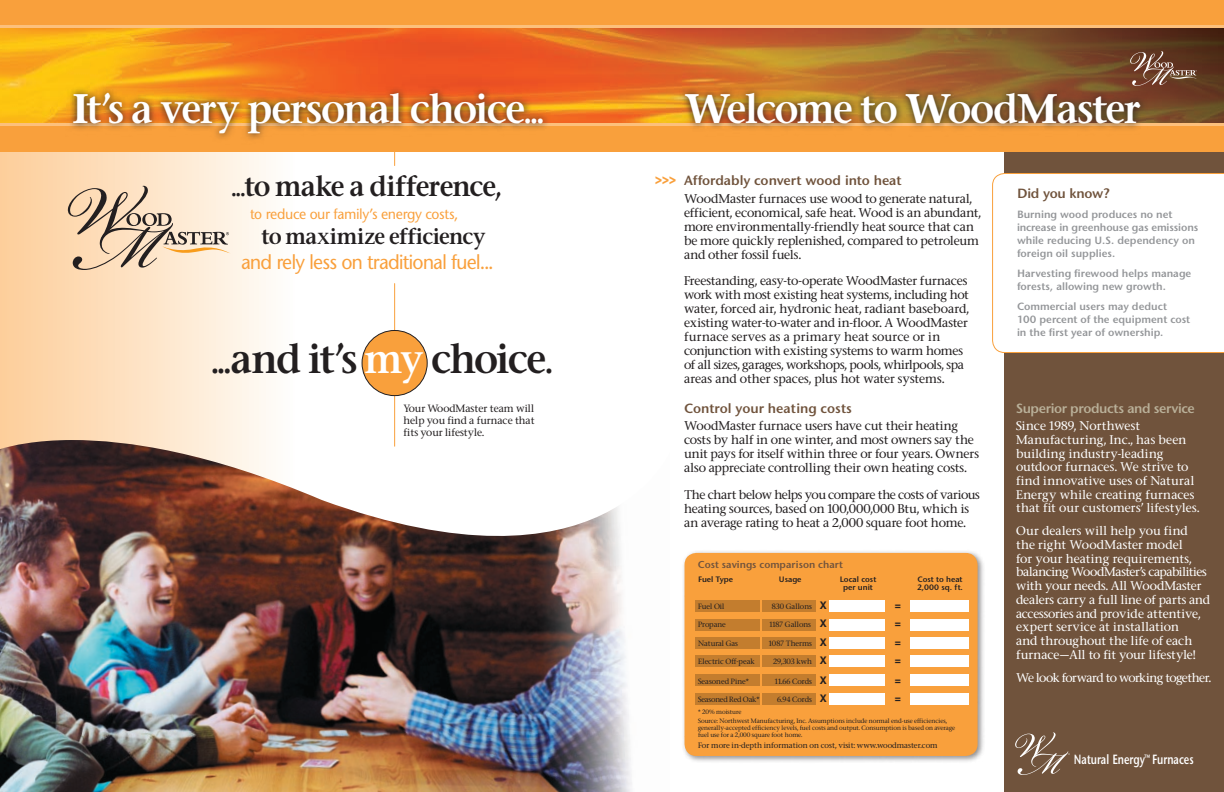
<style>
.page{position:relative;width:1224px;height:792px;background:#fff}
.page>*{position:absolute;margin:0;border:0;box-sizing:border-box;transform-origin:0 0}
.t1{font:600 39.1px "Stone Serif";letter-spacing:-.045em;color:#fff;scale:.95 1}
.t2{font:600 39.1px "Stone Serif";letter-spacing:-.055em;color:#231f20;scale:.95 1}
.t3{font:600 27.1px "Stone Serif";letter-spacing:-.035em;color:#231f20;scale:.95 1}
.t4{font:21.1px "Stone Sans Medium DTC";letter-spacing:-.05em;color:#f9a03c;scale:.95 1}
.t5{font:600 21.1px "Stone Serif";letter-spacing:-.03em;color:#231f20;scale:.95 1}
.t6{font:15.1px "Stone Sans Medium DTC";letter-spacing:-.03em;color:#f9a03c;scale:.95 1}
.t7{font:14px "Stone Sans Semi Bold DTC";color:#70533c}
.t8{font:14px "Stone Sans Semi Bold DTC";letter-spacing:-.03em;color:#b9b099}
.t9{font:14px "Stone Sans Semi Bold DTC";color:#fff;scale:.75 1}
.t10{font:14px "Stone Sans Semi Bold DTC";color:#f9a03c}
.t11{font:500 12px/14px "Stone Serif";letter-spacing:-.01em;color:#231f20}
.t12{font:500 11.9px/13.7px "Stone Serif";letter-spacing:.005em;color:#fff}
.t13{font:500 11.9px "Stone Serif";letter-spacing:-.045em;color:#fff}
.t14{font:11px/13px "Stone Sans Semi Bold DTC";color:#939598}
.t15{font:10.5px "Stone Sans Semi Bold DTC";color:#70533c}
.t16{font:700 10.5px "Helvetica";color:#231f20}
.t17{font:500 10px/12px "Stone Serif";color:#231f20;text-align:justify}
.t18{font:8.2px "Stone Sans Semi Bold DTC";color:#231f20}
.t19{font:500 7.5px "Stone Serif";color:#231f20}
.t20{font:500 7.2px "Stone Serif";color:#231f20}
.t21{font:500 7.2px "Stone Serif";letter-spacing:-.025em;color:#231f20}
.t22{font:500 6px/9.2px "Stone Serif";color:#231f20}
.s1{color:#fff}
.s2{font-family:"Helvetica";font-weight:700;font-size:10.5px}
</style>
<div class="page">
<div style="left:0;top:151px;width:297px;height:371px;background:linear-gradient(to right,#fdcd98,#fefefc)"></div>
<hr style="left:394px;top:284px;width:1px;height:162px;background:#f9a03c">
<div style="left:1004px;top:0;width:220px;height:792px;background:#70533c"></div>
<div style="left:362px;top:330px;width:65px;height:66px;background:#f9a03c;border-radius:50%"></div>
<div style="left:362px;top:330px;width:66px;height:66px;border:1px solid #231f20;border-radius:50%"></div>
<img style="left:0;top:440px;width:632px;height:352px">
<div style="left:0;top:0;width:1224px;height:151px;background:#f9a03c"></div>
<img style="left:0;top:28px;width:1224px;height:95px">
<hr style="left:0;top:123px;width:1224px;height:3px;background:#fcc07c">
<svg style="left:65px;top:84px;width:546px;height:81px"></svg>
<hr style="left:0;top:25px;width:1224px;height:3px;background:#fcc07c">
<svg style="left:394px;top:146px;width:1px;height:20px"></svg>
<svg style="left:677px;top:84px;width:530px;height:68px"></svg>
<div style="left:681px;top:550px;width:308px;height:218px;background:#231f20;opacity:.5"></div>
<div style="left:685px;top:553px;width:293px;height:203px;background:#f9a03c;border-radius:12px"></div>
<div style="left:695px;top:600px;width:65px;height:11px;background:#c37d2e"></div>
<div style="left:830px;top:600px;width:55px;height:11px;background:#fff"></div>
<div style="left:762px;top:600px;width:54px;height:11px;background:#c37d2e"></div>
<div style="left:911px;top:600px;width:58px;height:11px;background:#fff"></div>
<div style="left:695px;top:619px;width:65px;height:11px;background:#c37d2e"></div>
<div style="left:830px;top:619px;width:55px;height:11px;background:#fff"></div>
<div style="left:762px;top:619px;width:54px;height:11px;background:#c37d2e"></div>
<div style="left:911px;top:619px;width:58px;height:11px;background:#fff"></div>
<div style="left:695px;top:637px;width:65px;height:11px;background:#c37d2e"></div>
<div style="left:830px;top:637px;width:55px;height:11px;background:#fff"></div>
<div style="left:762px;top:637px;width:54px;height:11px;background:#c37d2e"></div>
<div style="left:911px;top:637px;width:58px;height:11px;background:#fff"></div>
<div style="left:695px;top:656px;width:65px;height:11px;background:#c37d2e"></div>
<div style="left:830px;top:656px;width:55px;height:11px;background:#fff"></div>
<div style="left:762px;top:656px;width:54px;height:11px;background:#c37d2e"></div>
<div style="left:911px;top:656px;width:58px;height:11px;background:#fff"></div>
<div style="left:695px;top:675px;width:65px;height:11px;background:#c37d2e"></div>
<div style="left:830px;top:675px;width:55px;height:11px;background:#fff"></div>
<div style="left:762px;top:675px;width:54px;height:11px;background:#c37d2e"></div>
<div style="left:911px;top:675px;width:58px;height:11px;background:#fff"></div>
<div style="left:695px;top:693px;width:65px;height:11px;background:#c37d2e"></div>
<div style="left:830px;top:693px;width:55px;height:11px;background:#fff"></div>
<div style="left:762px;top:693px;width:54px;height:11px;background:#c37d2e"></div>
<div style="left:911px;top:693px;width:58px;height:11px;background:#fff"></div>
<svg style="left:1015px;top:732px;width:55px;height:43px"></svg>
<svg style="left:68px;top:186px;width:163px;height:84px;background:#ddc7af"></svg>
<svg style="left:1130px;top:51px;width:68px;height:35px;background:#7a5542"></svg>
<div style="left:992px;top:173px;width:232px;height:180px;background:#fff"></div>
<h1 class="t1" style="left:72px;top:83px;width:498px">It’s a very personal choice...</h1>
<h1 class="t1" style="left:684px;top:83px;width:483px">Welcome to WoodMaster</h1>
<h2 class="t3" style="left:232px;top:168px;width:285px">...to make a difference,</h2>
<p class="t6" style="left:250px;top:205px;width:221px">to reduce our family’s energy costs,</p>
<h3 class="t5" style="left:261px;top:222px;width:238px">to maximize efficiency</h3>
<h3 class="t4" style="left:241px;top:249px;width:267px">and rely less on traditional fuel...</h3>
<h1 class="t2" style="left:211px;top:333px;width:361px">...and it’s <span class="s1">my</span> choice.</h1>
<p class="t17" style="left:404px;top:402px;width:133px">Your WoodMaster team will help you find a furnace that fits your lifestyle.</p>
<p class="t10" style="left:655px;top:172px;width:22px">&gt;&gt;&gt;</p>
<p class="t7" style="left:684px;top:172px;width:219px">Affordably convert wood into heat</p>
<p class="t11" style="left:684px;top:191px;width:298px">WoodMaster furnaces use wood to generate natural, efficient, economical, safe heat. Wood is an abundant, more environmentally-friendly heat source that can be more quickly replenished, compared to petroleum and other fossil fuels.</p>
<p class="t11" style="left:684px;top:274px;width:287px">Freestanding, easy-to-operate WoodMaster furnaces work with most existing heat systems, including hot water, forced air, hydronic heat, radiant baseboard, existing water-to-water and in-floor. A WoodMaster furnace serves as a primary heat source or in conjunction with existing systems to warm homes of all sizes, garages, workshops, pools, whirlpools, spa areas and other spaces, plus hot water systems.</p>
<p class="t7" style="left:684px;top:400px;width:169px">Control your heating costs</p>
<p class="t11" style="left:684px;top:419px;width:297px">WoodMaster furnace users have cut their heating costs by half in one winter, and most owners say the unit pays for itself within three or four years. Owners also appreciate controlling their own heating costs.</p>
<p class="t11" style="left:684px;top:487px;width:297px">The chart below helps you compare the costs of various heating sources, based on 100,000,000 Btu, which is an average rating to heat a 2,000 square foot home.</p>
<p class="t15" style="left:698px;top:558px;width:147px">Cost savings comparison chart</p>
<p class="t18" style="left:698px;top:574px;width:37px">Fuel Type</p>
<p class="t18" style="left:779px;top:574px;width:24px">Usage</p>
<p class="t18" style="left:840px;top:574px;width:38px">Local cost</p>
<p class="t18" style="left:917px;top:574px;width:47px">Cost to heat</p>
<p class="t18" style="left:843px;top:583px;width:31px">per unit</p>
<p class="t18" style="left:917px;top:583px;width:47px">2,000 sq. ft.</p>
<p class="t20" style="left:698px;top:601px;width:28px">Fuel Oil</p>
<p class="t20" style="left:772px;top:601px;width:56px">830 Gallons <span class="s2">X</span></p>
<p class="t16" style="left:895px;top:599px;width:8px">=</p>
<p class="t20" style="left:698px;top:620px;width:29px">Propane</p>
<p class="t20" style="left:769px;top:620px;width:59px">1187 Gallons <span class="s2">X</span></p>
<p class="t16" style="left:895px;top:617px;width:8px">=</p>
<p class="t20" style="left:698px;top:639px;width:42px">Natural Gas</p>
<p class="t20" style="left:769px;top:639px;width:60px">1087 Therms <span class="s2">X</span></p>
<p class="t16" style="left:895px;top:636px;width:8px">=</p>
<p class="t20" style="left:698px;top:657px;width:58px">Electric Off-peak</p>
<p class="t20" style="left:773px;top:657px;width:55px">29,303 kwh <span class="s2">X</span></p>
<p class="t16" style="left:895px;top:654px;width:8px">=</p>
<p class="t20" style="left:698px;top:676px;width:52px">Seasoned Pine*</p>
<p class="t20" style="left:775px;top:676px;width:54px">11.66 Cords <span class="s2">X</span></p>
<p class="t16" style="left:895px;top:674px;width:8px">=</p>
<p class="t21" style="left:698px;top:695px;width:63px">Seasoned Red Oak*</p>
<p class="t20" style="left:777px;top:695px;width:51px">6.94 Cords <span class="s2">X</span></p>
<p class="t16" style="left:895px;top:692px;width:8px">=</p>
<p class="t22" style="left:698px;top:707px;width:250px">* 20% moisture<br>Source: Northwest Manufacturing, Inc. Assumptions include normal end-use efficiencies,</p>
<p class="t22" style="left:698px;top:725px;width:259px;line-height:7px">generally-accepted efficiency levels, fuel costs and output. Consumption is based on average fuel use for a 2,000 square foot home.</p>
<p class="t19" style="left:698px;top:740px;width:241px">For more in-depth information on cost, visit: www.woodmaster.com</p>
<p class="t7" style="left:1017px;top:185px;width:94px">Did you know?</p>
<p class="t14" style="left:1017px;top:208px;width:183px">Burning wood produces no net increase in greenhouse gas emissions while reducing U.S. dependency on foreign oil supplies.</p>
<p class="t14" style="left:1017px;top:267px;width:176px">Harvesting firewood helps manage forests, allowing new growth.</p>
<p class="t14" style="left:1017px;top:300px;width:175px">Commercial users may deduct<br>100 percent of the equipment cost in the first year of ownership.</p>
<p class="t8" style="left:1016px;top:400px;width:180px">Superior products and service</p>
<p class="t12" style="left:1016px;top:419px;width:185px">Since 1989, Northwest<br>Manufacturing, Inc., has been building industry-leading outdoor furnaces. We strive to find innovative uses of Natural<br>Energy while creating furnaces that fit our customers’ lifestyles.</p>
<p class="t12" style="left:1016px;top:524px;width:196px">Our dealers will help you find<br>the right WoodMaster model<br>for your heating requirements, balancing WoodMaster’s capabilities with your needs. All WoodMaster dealers carry a full line of parts and accessories and provide attentive, expert service at installation<br>and throughout the life of each furnace—All to fit your lifestyle!</p>
<p class="t13" style="left:1016px;top:670px;width:196px">We look forward to working together.</p>
<p class="t9" style="left:1074px;top:751px;width:161px">Natural Energy<sup>™</sup> Furnaces</p>
</div>
